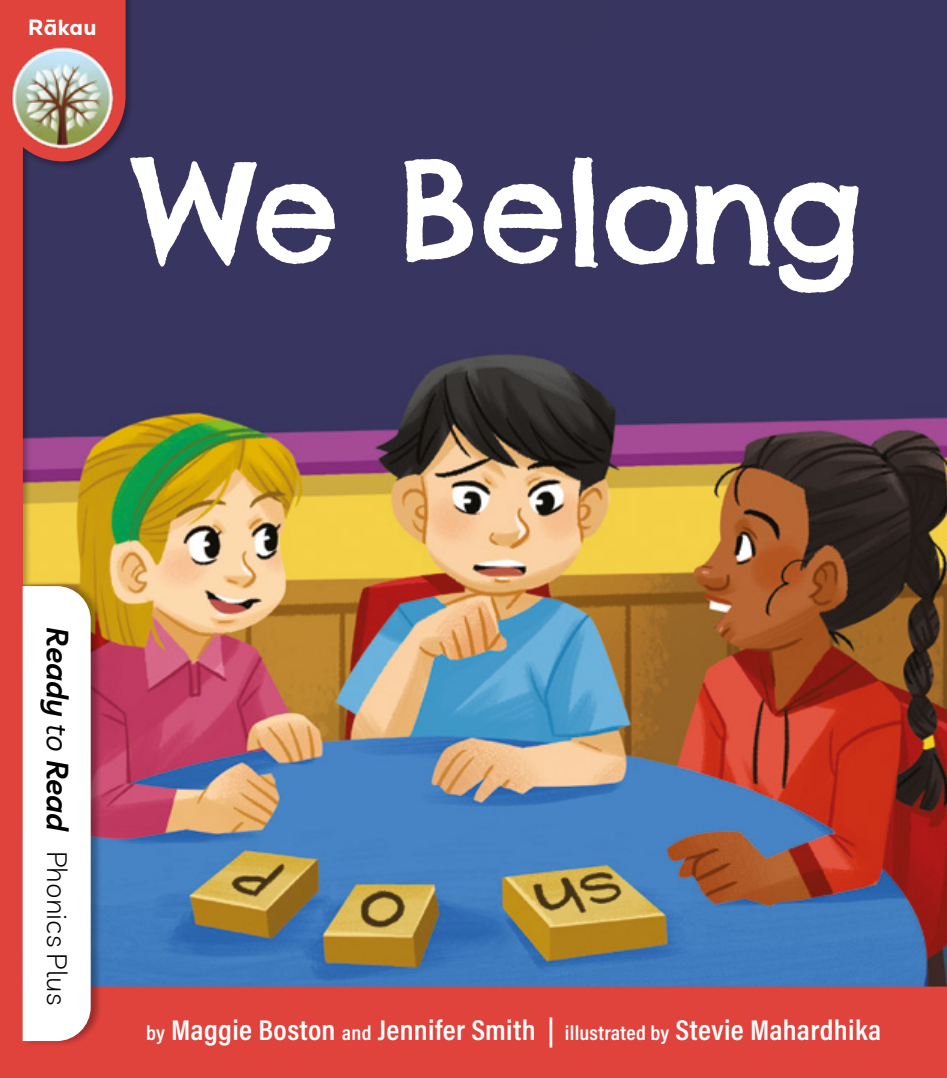
<style>
.page{position:relative;width:947px;height:1078px;background:#fff}
.page>*{position:absolute;margin:0;border:0;box-sizing:border-box;transform-origin:0 0}
.Author{font:600 28.8px "Acumin Pro Cond";letter-spacing:.01em;color:#fff;scale:1.05 1}
.t1{font:300 28px "Livvic";letter-spacing:.005em;color:#000}
.t2{font:700 22px "Aronui";letter-spacing:.005em;color:#fff}
.s1{font-weight:600;font-style:italic;font-size:30px}
.s2{font-weight:400;font-style:italic;font-size:30px}
.s3{font-size:20.6px}
</style>
<div class="page">
<img style="left:0;top:0;width:947px;height:1077px">
<div style="left:23px;top:581px;width:79px;height:465px;background:#000;opacity:.3"></div>
<svg style="left:23px;top:586px;width:68px;height:454px"></svg>
<img style="left:0;top:30px;width:130px;height:135px">
<svg style="left:130px;top:157px;width:728px;height:136px;fill:#383560"></svg>
<p class="t2" style="left:28px;top:14px;width:70px">Rākau</p>
<p class="t1" style="left:78px;top:627px;width:379px;rotate:90deg"><span class="s1">Ready</span> <span class="s2">to</span> <span class="s1">Read</span> Phonics Plus</p>
<p class="Author" style="left:146px;top:1011px;width:702px"><span class="s3">by</span> Maggie Boston <span class="s3">and</span> Jennifer Smith | <span class="s3">illustrated by</span> Stevie Mahardhika</p>
</div>
